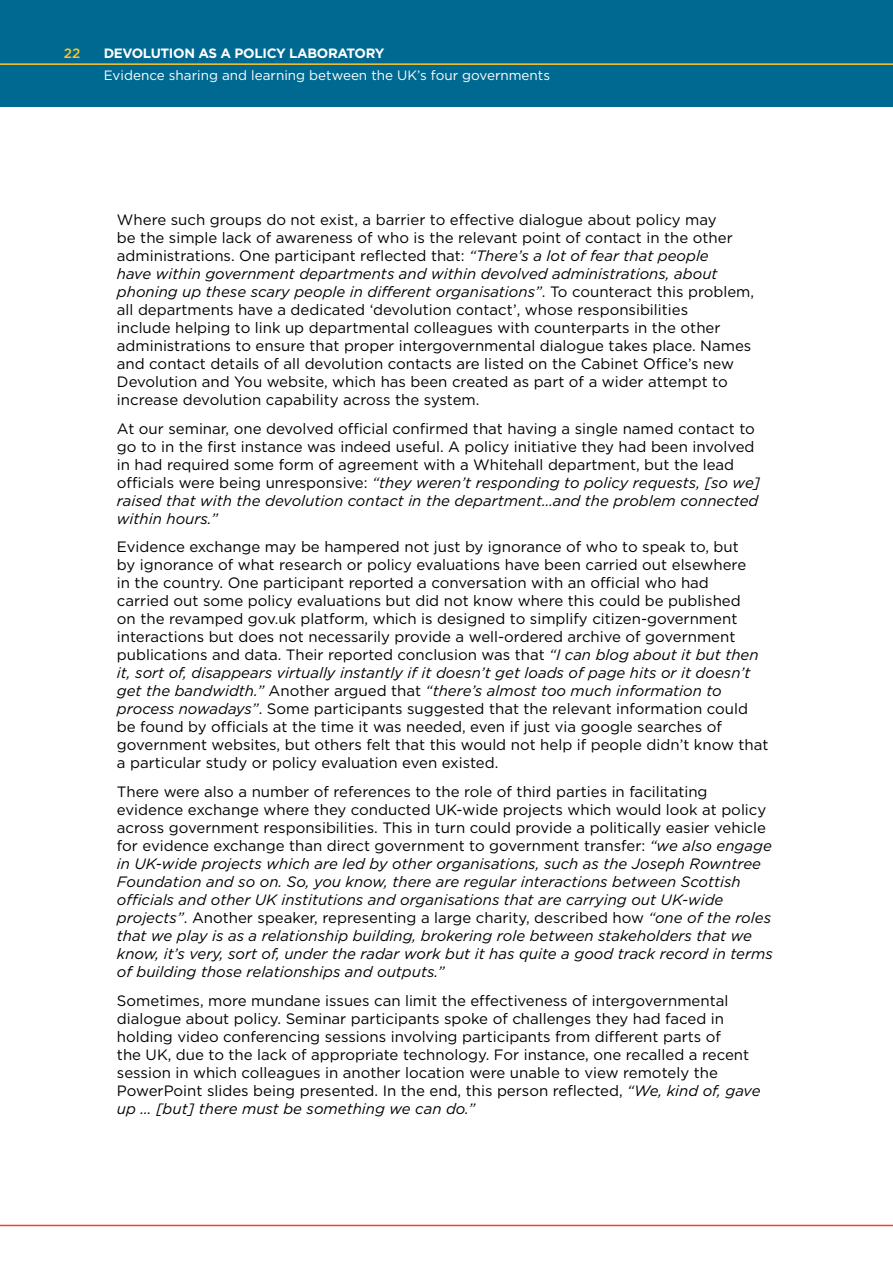
<style>
.page{position:relative;width:893px;height:1263px;background:#fff}
.page>*{position:absolute;margin:0;border:0;box-sizing:border-box;transform-origin:0 0}
.t1{font:15px/18px "Gotham HTF";color:#000}
.t2{font:italic 15px/18px "Gotham HTF";color:#000}
.t3{font:13.5px "Gotham HTF";color:#fff}
.t4{font:700 13.5px "Gotham HTF";letter-spacing:-.025em;color:#fff}
.t5{font:500 13.5px "Gotham HTF";color:#ffc425}
.s1{font-style:italic}
.s2{font-style:normal}
</style>
<div class="page">
<div style="left:0;top:0;width:893px;height:106px;background:#006991"></div>
<hr style="left:0;top:1225px;width:893px;height:1px;background:#ef4623">
<hr style="left:0;top:63px;width:893px;height:2px;background:#ffc425">
<p class="t5" style="left:64px;top:46px;width:18px">22</p>
<p class="t4" style="left:104px;top:45px;width:282px">DEVOLUTION AS A POLICY LABORATORY</p>
<p class="t3" style="left:104px;top:68px;width:448px">Evidence sharing and learning between the UK’s four governments</p>
<p class="t1" style="left:117px;top:211px;width:639px">Where such groups do not exist, a barrier to effective dialogue about policy may<br>be the simple lack of awareness of who is the relevant point of contact in the other administrations. One participant reflected that: <span class="s1">“There’s a lot of fear that people<br>have within government departments and within devolved administrations, about phoning up these scary people in different organisations”</span>. To counteract this problem, all departments have a dedicated ‘devolution contact’, whose responsibilities<br>include helping to link up departmental colleagues with counterparts in the other administrations to ensure that proper intergovernmental dialogue takes place. Names and contact details of all devolution contacts are listed on the Cabinet Office’s new Devolution and You website, which has been created as part of a wider attempt to increase devolution capability across the system.</p>
<p class="t1" style="left:117px;top:419px;width:645px">At our seminar, one devolved official confirmed that having a single named contact to go to in the first instance was indeed useful. A policy initiative they had been involved in had required some form of agreement with a Whitehall department, but the lead officials were being unresponsive: <span class="s1">“they weren’t responding to policy requests, [so we] raised that with the devolution contact in the department…and the problem connected within hours.”</span></p>
<p class="t1" style="left:117px;top:538px;width:653px">Evidence exchange may be hampered not just by ignorance of who to speak to, but<br>by ignorance of what research or policy evaluations have been carried out elsewhere<br>in the country. One participant reported a conversation with an official who had<br>carried out some policy evaluations but did not know where this could be published<br>on the revamped gov.uk platform, which is designed to simplify citizen-government interactions but does not necessarily provide a well-ordered archive of government publications and data. Their reported conclusion was that <span class="s1">“I can blog about it but then it, sort of, disappears virtually instantly if it doesn’t get loads of page hits or it doesn’t get the bandwidth.”</span> Another argued that <span class="s1">“there’s almost too much information to process nowadays”</span>. Some participants suggested that the relevant information could be found by officials at the time it was needed, even if just via google searches of government websites, but others felt that this would not help if people didn’t know that a particular study or policy evaluation even existed.</p>
<p class="t2" style="left:117px;top:783px;width:657px"><span class="s2">There were also a number of references to the role of third parties in facilitating evidence exchange where they conducted UK-wide projects which would look at policy across government responsibilities. This in turn could provide a politically easier vehicle for evidence exchange than direct government to government transfer:</span> “we also engage in UK-wide projects which are led by other organisations, such as the Joseph Rowntree Foundation and so on. So, you know, there are regular interactions between Scottish officials and other UK institutions and organisations that are carrying out UK-wide projects”<span class="s2">. Another speaker, representing a large charity, described how</span> “one of the roles that we play is as a relationship building, brokering role between stakeholders that we know, it’s very, sort of, under the radar work but it has quite a good track record in terms of building those relationships and outputs.”</p>
<p class="t1" style="left:117px;top:991px;width:645px">Sometimes, more mundane issues can limit the effectiveness of intergovernmental dialogue about policy. Seminar participants spoke of challenges they had faced in holding video conferencing sessions involving participants from different parts of<br>the UK, due to the lack of appropriate technology. For instance, one recalled a recent session in which colleagues in another location were unable to view remotely the PowerPoint slides being presented. In the end, this person reflected, <span class="s1">“We, kind of, gave up … [but] there must be something we can do.”</span></p>
</div>
